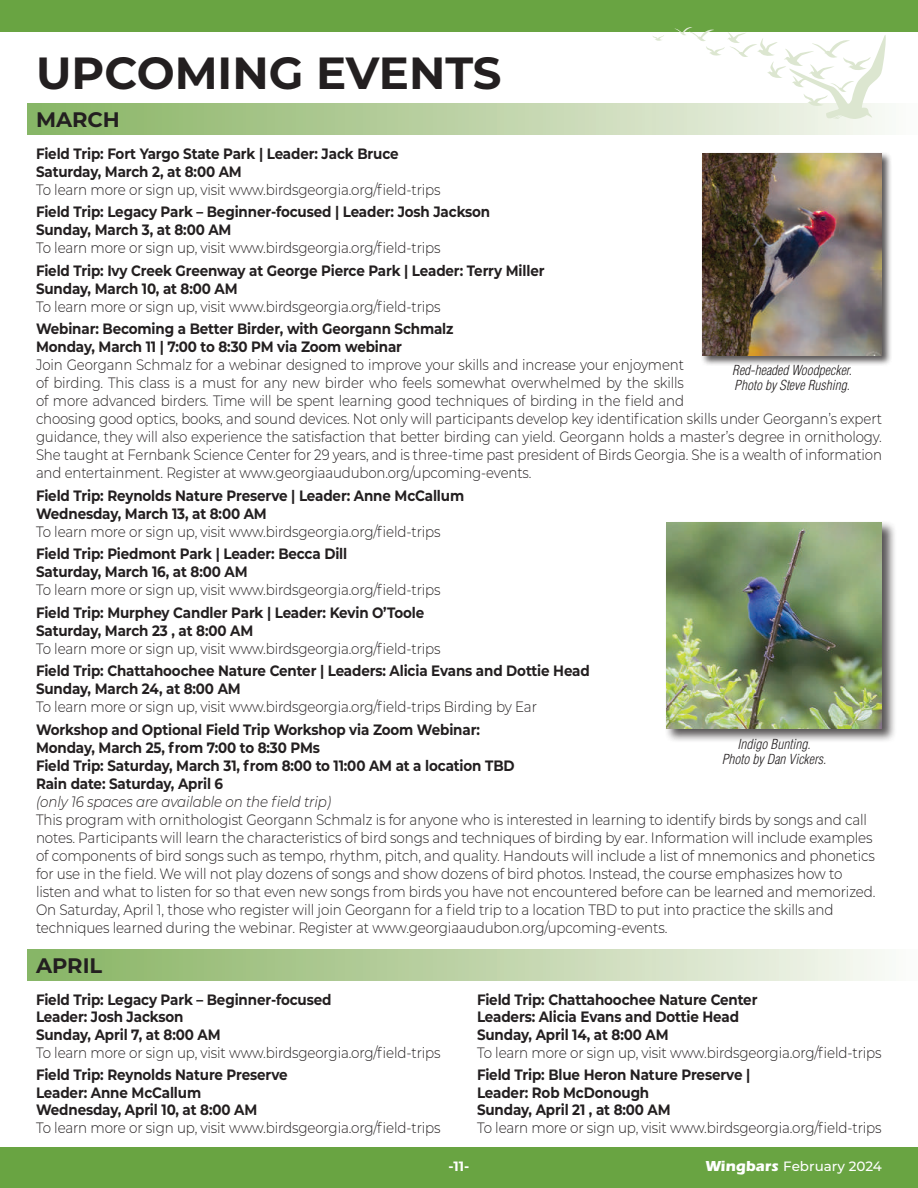
<style>
.page{position:relative;width:918px;height:1188px;background:#fff}
.page>*{position:absolute;margin:0;border:0;box-sizing:border-box;transform-origin:0 0}
.t1{font:700 45px "Montserrat";color:#231f20}
.t2{font:700 21px "Montserrat";color:#231f20}
.t3{font:300 15px/18px "Montserrat";letter-spacing:-.01em;color:#231f20;scale:.9 1}
.t4{font:700 15px/18px "Montserrat";letter-spacing:-.01em;color:#231f20;scale:.9 1}
.t5{font:300 15px/18px "Montserrat";letter-spacing:-.01em;color:#231f20;scale:.89 1}
.t6{font:italic 300 15px "Montserrat";letter-spacing:-.01em;color:#231f20;scale:.9 1}
.t7{font:italic 300 condensed 13.5px/15px "Helvetica";color:#231f20}
.t8{font:500 13.5px "Montserrat";color:#fff}
.t9{font:700 13.5px "Montserrat";color:#fff}
.s1{font-family:"Itc Eras";font-weight:700;font-size:15px}
</style>
<div class="page">
<div style="left:0;top:1148px;width:918px;height:40px;background:#69a442"></div>
<div style="left:0;top:0;width:918px;height:32px;background:#69a442"></div>
<div style="left:27px;top:950px;width:891px;height:31px;background:linear-gradient(to right,#86b160,#f9f8f5)"></div>
<div style="left:27px;top:104px;width:891px;height:31px;background:linear-gradient(to right,#86b160,#f9f8f5)"></div>
<svg style="left:653px;top:35px;width:11px;height:6px"></svg>
<svg style="left:674px;top:27px;width:212px;height:92px"></svg>
<div style="left:701px;top:152px;width:192px;height:214px;background:#231f20;opacity:.75"></div>
<img style="left:702px;top:153px;width:180px;height:203px">
<div style="left:664px;top:520px;width:232px;height:224px;background:#231f20;opacity:.75"></div>
<img style="left:666px;top:522px;width:216px;height:207px">
<h1 class="t1" style="left:36px;top:40px;width:467px">UPCOMING EVENTS</h1>
<h2 class="t2" style="left:36px;top:104px;width:85px">MARCH</h2>
<p class="t4" style="left:36px;top:143px;width:404px">Field Trip: Fort Yargo State Park | Leader: Jack Bruce<br>Saturday, March 2, at 8:00 AM</p>
<p class="t3" style="left:36px;top:180px;width:451px">To learn more or sign up, visit www.birdsgeorgia.org/field-trips</p>
<p class="t4" style="left:36px;top:202px;width:506px">Field Trip: Legacy Park – Beginner-focused | Leader: Josh Jackson<br>Sunday, March 3, at 8:00 AM</p>
<p class="t3" style="left:36px;top:238px;width:451px">To learn more or sign up, visit www.birdsgeorgia.org/field-trips</p>
<p class="t4" style="left:36px;top:260px;width:567px">Field Trip: Ivy Creek Greenway at George Pierce Park | Leader: Terry Miller<br>Sunday, March 10, at 8:00 AM</p>
<p class="t3" style="left:36px;top:297px;width:451px">To learn more or sign up, visit www.birdsgeorgia.org/field-trips</p>
<p class="t4" style="left:36px;top:319px;width:465px">Webinar: Becoming a Better Birder, with Georgann Schmalz<br>Monday, March 11 | 7:00 to 8:30 PM via Zoom webinar</p>
<p class="t5" style="left:36px;top:355px;width:952px">Join Georgann Schmalz for a webinar designed to improve your skills and increase your enjoyment<br>of birding. This class is a must for any new birder who feels somewhat overwhelmed by the skills<br>of more advanced birders. Time will be spent learning good techniques of birding in the field and<br>choosing good optics, books, and sound devices. Not only will participants develop key identification skills under Georgann’s expert guidance, they will also experience the satisfaction that better birding can yield. Georgann holds a master’s degree in ornithology.<br>She taught at Fernbank Science Center for 29 years, and is three-time past president of Birds Georgia. She is a wealth of information and entertainment. Register at www.georgiaaudubon.org/upcoming-events.</p>
<p class="t4" style="left:36px;top:485px;width:477px">Field Trip: Reynolds Nature Preserve | Leader: Anne McCallum<br>Wednesday, March 13, at 8:00 AM</p>
<p class="t3" style="left:36px;top:522px;width:451px">To learn more or sign up, visit www.birdsgeorgia.org/field-trips</p>
<p class="t4" style="left:36px;top:544px;width:347px">Field Trip: Piedmont Park | Leader: Becca Dill<br>Saturday, March 16, at 8:00 AM</p>
<p class="t3" style="left:36px;top:580px;width:451px">To learn more or sign up, visit www.birdsgeorgia.org/field-trips</p>
<p class="t4" style="left:36px;top:602px;width:433px">Field Trip: Murphey Candler Park | Leader: Kevin O’Toole<br>Saturday, March 23 , at 8:00 AM</p>
<p class="t3" style="left:36px;top:639px;width:451px">To learn more or sign up, visit www.birdsgeorgia.org/field-trips</p>
<p class="t4" style="left:36px;top:661px;width:617px">Field Trip: Chattahoochee Nature Center | Leaders: Alicia Evans and Dottie Head<br>Sunday, March 24, at 8:00 AM</p>
<p class="t3" style="left:36px;top:697px;width:558px">To learn more or sign up, visit www.birdsgeorgia.org/field-trips Birding by Ear</p>
<p class="t4" style="left:36px;top:719px;width:533px">Workshop and Optional Field Trip Workshop via Zoom Webinar:<br>Monday, March 25, from 7:00 to 8:30 PMs<br>Field Trip: Saturday, March 31, from 8:00 to 11:00 AM at a location TBD Rain date: Saturday, April 6</p>
<p class="t6" style="left:36px;top:791px;width:329px">(only 16 spaces are available on the field trip)</p>
<p class="t3" style="left:36px;top:810px;width:934px">This program with ornithologist Georgann Schmalz is for anyone who is interested in learning to identify birds by songs and call notes. Participants will learn the characteristics of bird songs and techniques of birding by ear. Information will include examples of components of bird songs such as tempo, rhythm, pitch, and quality. Handouts will include a list of mnemonics and phonetics for use in the field. We will not play dozens of songs and show dozens of bird photos. Instead, the course emphasizes how to listen and what to listen for so that even new songs from birds you have not encountered before can be learned and memorized.<br>On Saturday, April 1, those who register will join Georgann for a field trip to a location TBD to put into practice the skills and techniques learned during the webinar. Register at www.georgiaaudubon.org/upcoming-events.</p>
<h2 class="t2" style="left:36px;top:950px;width:68px">APRIL</h2>
<p class="t7" style="left:732px;top:363px;width:121px">Red-headed Woodpecker.<br>Photo by Steve Rushing.</p>
<p class="t7" style="left:722px;top:737px;width:106px;text-align:center">Indigo Bunting.<br>Photo by Dan Vickers.</p>
<p class="t4" style="left:36px;top:990px;width:330px">Field Trip: Legacy Park – Beginner-focused<br>Leader: Josh Jackson<br>Sunday, April 7, at 8:00 AM</p>
<p class="t3" style="left:36px;top:1043px;width:451px">To learn more or sign up, visit www.birdsgeorgia.org/field-trips</p>
<p class="t4" style="left:36px;top:1065px;width:281px">Field Trip: Reynolds Nature Preserve<br>Leader: Anne McCallum<br>Wednesday, April 10, at 8:00 AM</p>
<p class="t3" style="left:36px;top:1118px;width:451px">To learn more or sign up, visit www.birdsgeorgia.org/field-trips</p>
<p class="t4" style="left:477px;top:990px;width:313px">Field Trip: Chattahoochee Nature Center<br>Leaders: Alicia Evans and Dottie Head<br>Sunday, April 14, at 8:00 AM</p>
<p class="t3" style="left:477px;top:1043px;width:451px">To learn more or sign up, visit www.birdsgeorgia.org/field-trips</p>
<p class="t4" style="left:477px;top:1065px;width:305px">Field Trip: Blue Heron Nature Preserve |<br>Leader: Rob McDonough<br>Sunday, April 21 , at 8:00 AM</p>
<p class="t3" style="left:477px;top:1118px;width:451px">To learn more or sign up, visit www.birdsgeorgia.org/field-trips</p>
<p class="t9" style="left:449px;top:1157px;width:22px">-11-</p>
<p class="t8" style="left:706px;top:1157px;width:178px"><span class="s1">Wingbars</span> February 2024</p>
</div>
